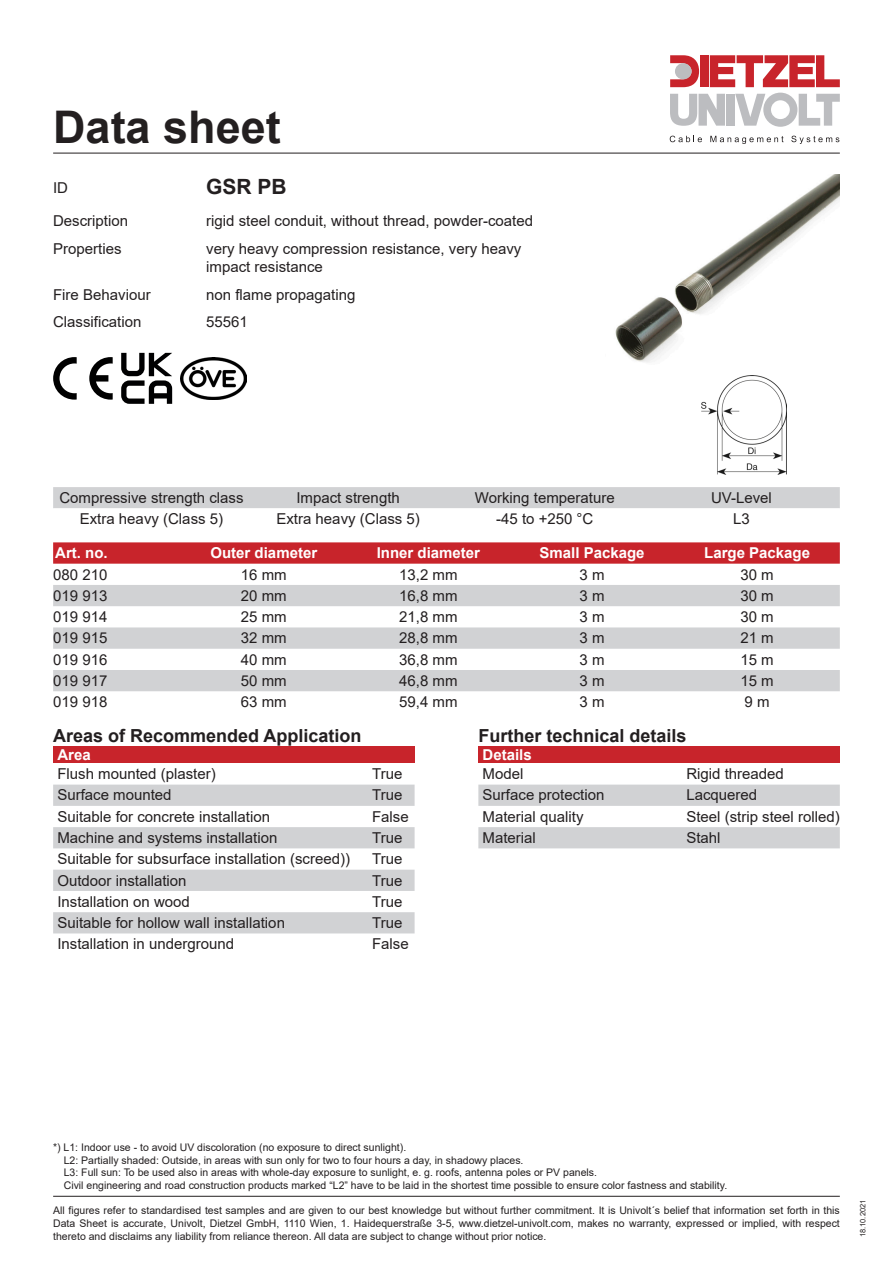
<style>
.page{position:relative;width:893px;height:1263px;background:#fff}
.page>*{position:absolute;margin:0;border:0;box-sizing:border-box;transform-origin:0 0}
.Standard_Absatz{font:700 45px "Arial";color:#231f20}
.Standard_Absatz-2{font:700 21px "Arial";color:#231f20}
.Standard_Absatz-3{font:700 18px "Arial";color:#231f20}
.Standard_Absatz-4{font:15px/18px "Arial";color:#231f20}
.Standard_Absatz-5{font:700 15px "Arial";color:#fff}
.Standard_Absatz-6{font:10.5px/12.6px "Arial";color:#231f20;text-align:justify}
.Standard_Absatz-7{font:7.5px "Arial";color:#231f20}
</style>
<div class="page">
<hr style="left:53px;top:153px;width:787px;height:1px;background:#231f20">
<svg style="left:670px;top:136px;width:32px;height:6px"></svg>
<svg style="left:710px;top:136px;width:73px;height:8px"></svg>
<svg style="left:791px;top:136px;width:48px;height:8px"></svg>
<div style="left:700px;top:55px;width:9px;height:32px;background:#c8242b"></div>
<div style="left:726px;top:94px;width:8px;height:32px;background:#bcbdc0"></div>
<svg style="left:670px;top:94px;width:55px;height:32px"></svg>
<svg style="left:670px;top:55px;width:29px;height:32px"></svg>
<div style="left:675px;top:63px;width:17px;height:16px;background:#bcbdc0;border-radius:50%"></div>
<svg style="left:710px;top:55px;width:130px;height:32px"></svg>
<svg style="left:735px;top:93px;width:105px;height:34px"></svg>
<hr style="left:53px;top:1196px;width:787px;height:1px;background:#231f20">
<svg style="left:53px;top:542px;width:787px;height:22px;background:#c92b32"></svg>
<svg style="left:53px;top:585px;width:787px;height:106px;fill:#d1d2d4"></svg>
<div style="left:53px;top:487px;width:787px;height:21px;background:#d1d2d4"></div>
<div style="left:53px;top:746px;width:362px;height:17px;background:#c8242b"></div>
<svg style="left:53px;top:785px;width:362px;height:148px;fill:#d1d2d4"></svg>
<div style="left:478px;top:746px;width:362px;height:17px;background:#c8242b"></div>
<svg style="left:478px;top:785px;width:362px;height:63px"></svg>
<svg style="left:89px;top:357px;width:24px;height:43px"></svg>
<svg style="left:53px;top:357px;width:24px;height:43px"></svg>
<svg style="left:121px;top:353px;width:51px;height:51px"></svg>
<img style="left:181px;top:357px;width:65px;height:43px">
<img style="left:702px;top:375px;width:85px;height:99px">
<svg style="left:615px;top:175px;width:225px;height:188px"></svg>
<p class="Standard_Absatz" style="left:53px;top:95px;width:229px">Data sheet</p>
<p class="Standard_Absatz-2" style="left:206px;top:172px;width:82px">GSR PB</p>
<p class="Standard_Absatz-4" style="left:53px;top:179px;width:16px">ID</p>
<p class="Standard_Absatz-4" style="left:53px;top:212px;width:77px">Description</p>
<p class="Standard_Absatz-4" style="left:206px;top:212px;width:328px">rigid steel conduit, without thread, powder-coated</p>
<p class="Standard_Absatz-4" style="left:53px;top:239px;width:70px">Properties</p>
<p class="Standard_Absatz-4" style="left:206px;top:239px;width:317px">very heavy compression resistance, very heavy impact resistance</p>
<p class="Standard_Absatz-4" style="left:53px;top:285px;width:99px">Fire Behaviour</p>
<p class="Standard_Absatz-4" style="left:206px;top:285px;width:151px">non flame propagating</p>
<p class="Standard_Absatz-4" style="left:53px;top:313px;width:90px">Classification</p>
<p class="Standard_Absatz-4" style="left:206px;top:313px;width:43px">55561</p>
<p class="Standard_Absatz-4" style="left:59px;top:489px;width:186px">Compressive strength class</p>
<p class="Standard_Absatz-4" style="left:296px;top:489px;width:105px">Impact strength</p>
<p class="Standard_Absatz-4" style="left:475px;top:489px;width:141px">Working temperature</p>
<p class="Standard_Absatz-4" style="left:711px;top:489px;width:62px">UV-Level</p>
<p class="Standard_Absatz-4" style="left:80px;top:510px;width:145px">Extra heavy (Class 5)</p>
<p class="Standard_Absatz-4" style="left:276px;top:510px;width:145px">Extra heavy (Class 5)</p>
<p class="Standard_Absatz-4" style="left:496px;top:510px;width:99px">-45 to +250 °C</p>
<p class="Standard_Absatz-4" style="left:733px;top:510px;width:18px">L3</p>
<p class="Standard_Absatz-5" style="left:55px;top:542px;width:54px">Art. no.</p>
<p class="Standard_Absatz-5" style="left:210px;top:542px;width:108px">Outer diameter</p>
<p class="Standard_Absatz-5" style="left:377px;top:542px;width:105px">Inner diameter</p>
<p class="Standard_Absatz-5" style="left:540px;top:542px;width:107px">Small Package</p>
<p class="Standard_Absatz-5" style="left:704px;top:542px;width:107px">Large Package</p>
<p class="Standard_Absatz-4" style="left:53px;top:565px;width:56px">080 210</p>
<p class="Standard_Absatz-4" style="left:241px;top:565px;width:47px">16 mm</p>
<p class="Standard_Absatz-4" style="left:399px;top:565px;width:60px">13,2 mm</p>
<p class="Standard_Absatz-4" style="left:580px;top:565px;width:27px">3 m</p>
<p class="Standard_Absatz-4" style="left:740px;top:565px;width:35px">30 m</p>
<p class="Standard_Absatz-4" style="left:53px;top:587px;width:56px">019 913</p>
<p class="Standard_Absatz-4" style="left:241px;top:587px;width:47px">20 mm</p>
<p class="Standard_Absatz-4" style="left:399px;top:587px;width:60px">16,8 mm</p>
<p class="Standard_Absatz-4" style="left:580px;top:587px;width:27px">3 m</p>
<p class="Standard_Absatz-4" style="left:740px;top:587px;width:35px">30 m</p>
<p class="Standard_Absatz-4" style="left:53px;top:608px;width:56px">019 914</p>
<p class="Standard_Absatz-4" style="left:241px;top:608px;width:47px">25 mm</p>
<p class="Standard_Absatz-4" style="left:399px;top:608px;width:60px">21,8 mm</p>
<p class="Standard_Absatz-4" style="left:580px;top:608px;width:27px">3 m</p>
<p class="Standard_Absatz-4" style="left:740px;top:608px;width:35px">30 m</p>
<p class="Standard_Absatz-4" style="left:53px;top:629px;width:56px">019 915</p>
<p class="Standard_Absatz-4" style="left:241px;top:629px;width:47px">32 mm</p>
<p class="Standard_Absatz-4" style="left:399px;top:629px;width:60px">28,8 mm</p>
<p class="Standard_Absatz-4" style="left:580px;top:629px;width:27px">3 m</p>
<p class="Standard_Absatz-4" style="left:740px;top:629px;width:35px">21 m</p>
<p class="Standard_Absatz-4" style="left:53px;top:650px;width:56px">019 916</p>
<p class="Standard_Absatz-4" style="left:241px;top:650px;width:47px">40 mm</p>
<p class="Standard_Absatz-4" style="left:399px;top:650px;width:60px">36,8 mm</p>
<p class="Standard_Absatz-4" style="left:580px;top:650px;width:27px">3 m</p>
<p class="Standard_Absatz-4" style="left:740px;top:650px;width:35px">15 m</p>
<p class="Standard_Absatz-4" style="left:53px;top:672px;width:56px">019 917</p>
<p class="Standard_Absatz-4" style="left:241px;top:672px;width:47px">50 mm</p>
<p class="Standard_Absatz-4" style="left:399px;top:672px;width:60px">46,8 mm</p>
<p class="Standard_Absatz-4" style="left:580px;top:672px;width:27px">3 m</p>
<p class="Standard_Absatz-4" style="left:740px;top:672px;width:35px">15 m</p>
<p class="Standard_Absatz-4" style="left:53px;top:693px;width:56px">019 918</p>
<p class="Standard_Absatz-4" style="left:241px;top:693px;width:47px">63 mm</p>
<p class="Standard_Absatz-4" style="left:399px;top:693px;width:60px">59,4 mm</p>
<p class="Standard_Absatz-4" style="left:580px;top:693px;width:27px">3 m</p>
<p class="Standard_Absatz-4" style="left:745px;top:693px;width:27px">9 m</p>
<p class="Standard_Absatz-3" style="left:53px;top:723px;width:310px">Areas of Recommended Application</p>
<p class="Standard_Absatz-5" style="left:57px;top:744px;width:35px">Area</p>
<p class="Standard_Absatz-4" style="left:57px;top:765px;width:160px">Flush mounted (plaster)</p>
<p class="Standard_Absatz-4" style="left:372px;top:765px;width:32px">True</p>
<p class="Standard_Absatz-4" style="left:57px;top:786px;width:116px">Surface mounted</p>
<p class="Standard_Absatz-4" style="left:372px;top:786px;width:32px">True</p>
<p class="Standard_Absatz-4" style="left:57px;top:807px;width:214px">Suitable for concrete installation</p>
<p class="Standard_Absatz-4" style="left:372px;top:807px;width:38px">False</p>
<p class="Standard_Absatz-4" style="left:57px;top:829px;width:222px">Machine and systems installation</p>
<p class="Standard_Absatz-4" style="left:372px;top:829px;width:32px">True</p>
<p class="Standard_Absatz-4" style="left:57px;top:850px;width:294px">Suitable for subsurface installation (screed))</p>
<p class="Standard_Absatz-4" style="left:372px;top:850px;width:32px">True</p>
<p class="Standard_Absatz-4" style="left:57px;top:871px;width:131px">Outdoor installation</p>
<p class="Standard_Absatz-4" style="left:372px;top:871px;width:32px">True</p>
<p class="Standard_Absatz-4" style="left:57px;top:892px;width:134px">Installation on wood</p>
<p class="Standard_Absatz-4" style="left:372px;top:892px;width:32px">True</p>
<p class="Standard_Absatz-4" style="left:57px;top:914px;width:229px">Suitable for hollow wall installation</p>
<p class="Standard_Absatz-4" style="left:372px;top:914px;width:32px">True</p>
<p class="Standard_Absatz-4" style="left:57px;top:935px;width:178px">Installation in underground</p>
<p class="Standard_Absatz-4" style="left:372px;top:935px;width:38px">False</p>
<p class="Standard_Absatz-3" style="left:478px;top:723px;width:210px">Further technical details</p>
<p class="Standard_Absatz-5" style="left:483px;top:744px;width:51px">Details</p>
<p class="Standard_Absatz-4" style="left:483px;top:765px;width:42px">Model</p>
<p class="Standard_Absatz-4" style="left:686px;top:765px;width:99px">Rigid threaded</p>
<p class="Standard_Absatz-4" style="left:483px;top:786px;width:123px">Surface protection</p>
<p class="Standard_Absatz-4" style="left:686px;top:786px;width:72px">Lacquered</p>
<p class="Standard_Absatz-4" style="left:483px;top:807px;width:102px">Material quality</p>
<p class="Standard_Absatz-4" style="left:686px;top:807px;width:155px">Steel (strip steel rolled)</p>
<p class="Standard_Absatz-4" style="left:483px;top:829px;width:55px">Material</p>
<p class="Standard_Absatz-4" style="left:686px;top:829px;width:36px">Stahl</p>
<p class="Standard_Absatz-6" style="left:64px;top:1141px;width:665px;text-align:left;text-indent:-11px">*) L1: Indoor use - to avoid UV discoloration (no exposure to direct sunlight).<br>L2: Partially shaded: Outside, in areas with sun only for two to four hours a day, in shadowy places.<br>L3: Full sun: To be used also in areas with whole-day exposure to sunlight, e. g. roofs, antenna poles or PV panels.<br>Civil engineering and road construction products marked “L2” have to be laid in the shortest time possible to ensure color fastness and stability.</p>
<p class="Standard_Absatz-6" style="left:53px;top:1204px;width:788px">All figures refer to standardised test samples and are given to our best knowledge but without further commitment. It is Univolt´s belief that information set forth in this Data Sheet is accurate, Univolt, Dietzel GmbH, 1110 Wien, 1. Haidequerstraße 3-5, www.dietzel-univolt.com, makes no warranty, expressed or implied, with respect thereto and disclaims any liability from reliance thereon. All data are subject to change without prior notice.</p>
<p class="Standard_Absatz-7" style="left:858px;top:1237px;width:39px;rotate:-90deg">18.10.2021</p>
</div>
